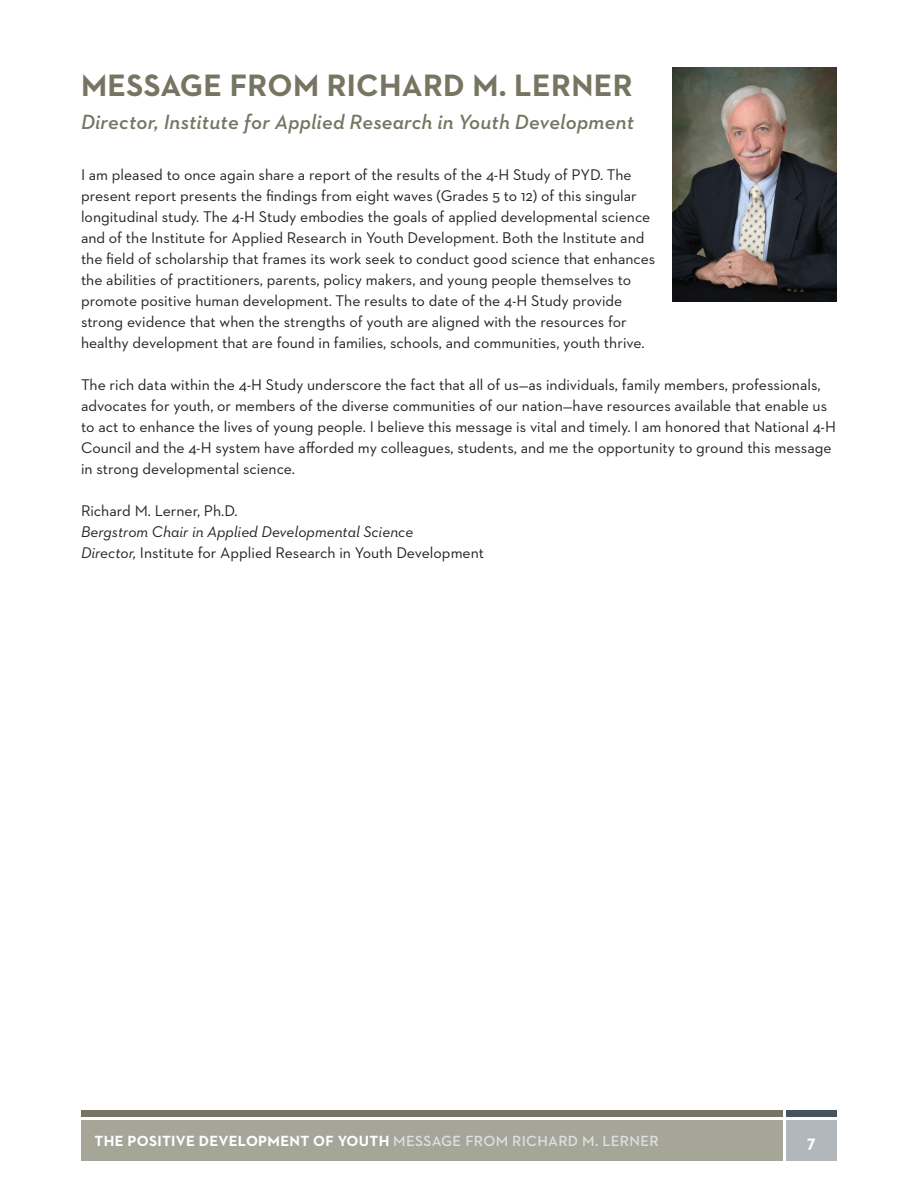
<style>
.page{position:relative;width:918px;height:1188px;background:#fff}
.page>*{position:absolute;margin:0;border:0;box-sizing:border-box;transform-origin:0 0}
.t1{font:700 31.5px "Neutraface 2 Text";letter-spacing:.01em;color:#767561}
.t2{font:italic 600 21px "Neutraface 2 Text";letter-spacing:.01em;color:#767561}
.t3{font:700 18px "Neutraface 2 Text";color:#fff}
.t4{font:15.75px/21px "Neutraface 2 Text";color:#231f20}
.t5{font:italic 15.75px/21px "Neutraface 2 Text";color:#231f20}
.t6{font:700 15px "Neutraface 2 Text";letter-spacing:.02em;color:#fff}
.s1{font-style:normal}
.s2{font-weight:600;color:#dde0e2}
</style>
<div class="page">
<div style="left:81px;top:1120px;width:702px;height:41px;background:#a6a698"></div>
<div style="left:81px;top:1110px;width:702px;height:7px;background:#767561"></div>
<div style="left:787px;top:1120px;width:50px;height:41px;background:#b2b7bb"></div>
<div style="left:787px;top:1110px;width:50px;height:7px;background:#45555f"></div>
<img style="left:673px;top:68px;width:164px;height:234px">
<h1 class="t1" style="left:81px;top:65px;width:46px">MESSAGE</h1>
<h1 class="t1" style="left:230px;top:65px;width:42px">FROM</h1>
<h1 class="t1" style="left:327px;top:65px;width:41px">RICHARD</h1>
<h1 class="t1" style="left:472px;top:65px;width:81px">M. LERNER</h1>
<h2 class="t2" style="left:81px;top:109px;width:554px">Director, Institute for Applied Research in Youth Development</h2>
<p class="t4" style="left:81px;top:164px;width:576px">I am pleased to once again share a report of the results of the 4-H Study of PYD. The present report presents the findings from eight waves (Grades 5 to 12) of this singular longitudinal study. The 4-H Study embodies the goals of applied developmental science and of the Institute for Applied Research in Youth Development. Both the Institute and the field of scholarship that frames its work seek to conduct good science that enhances the abilities of practitioners, parents, policy makers, and young people themselves to promote positive human development. The results to date of the 4-H Study provide strong evidence that when the strengths of youth are aligned with the resources for healthy development that are found in families, schools, and communities, youth thrive.</p>
<p class="t4" style="left:81px;top:374px;width:757px">The rich data within the 4-H Study underscore the fact that all of us—as individuals, family members, professionals, advocates for youth, or members of the diverse communities of our nation—have resources available that enable us to act to enhance the lives of young people. I believe this message is vital and timely. I am honored that National 4-H Council and the 4-H system have afforded my colleagues, students, and me the opportunity to ground this message in strong developmental science.</p>
<p class="t4" style="left:81px;top:500px;width:158px">Richard M. Lerner, Ph.D.</p>
<p class="t5" style="left:81px;top:521px;width:405px">Bergstrom Chair in Applied Developmental Science<br>Director, <span class="s1">Institute for Applied Research in Youth Development</span></p>
<p class="t6" style="left:94px;top:1131px;width:562px">THE POSITIVE DEVELOPMENT OF YOUTH <span class="s2">M ESSAGE FROM RICHARD M. LERNER</span></p>
<p class="t3" style="left:807px;top:1130px;width:10px">7</p>
</div>
